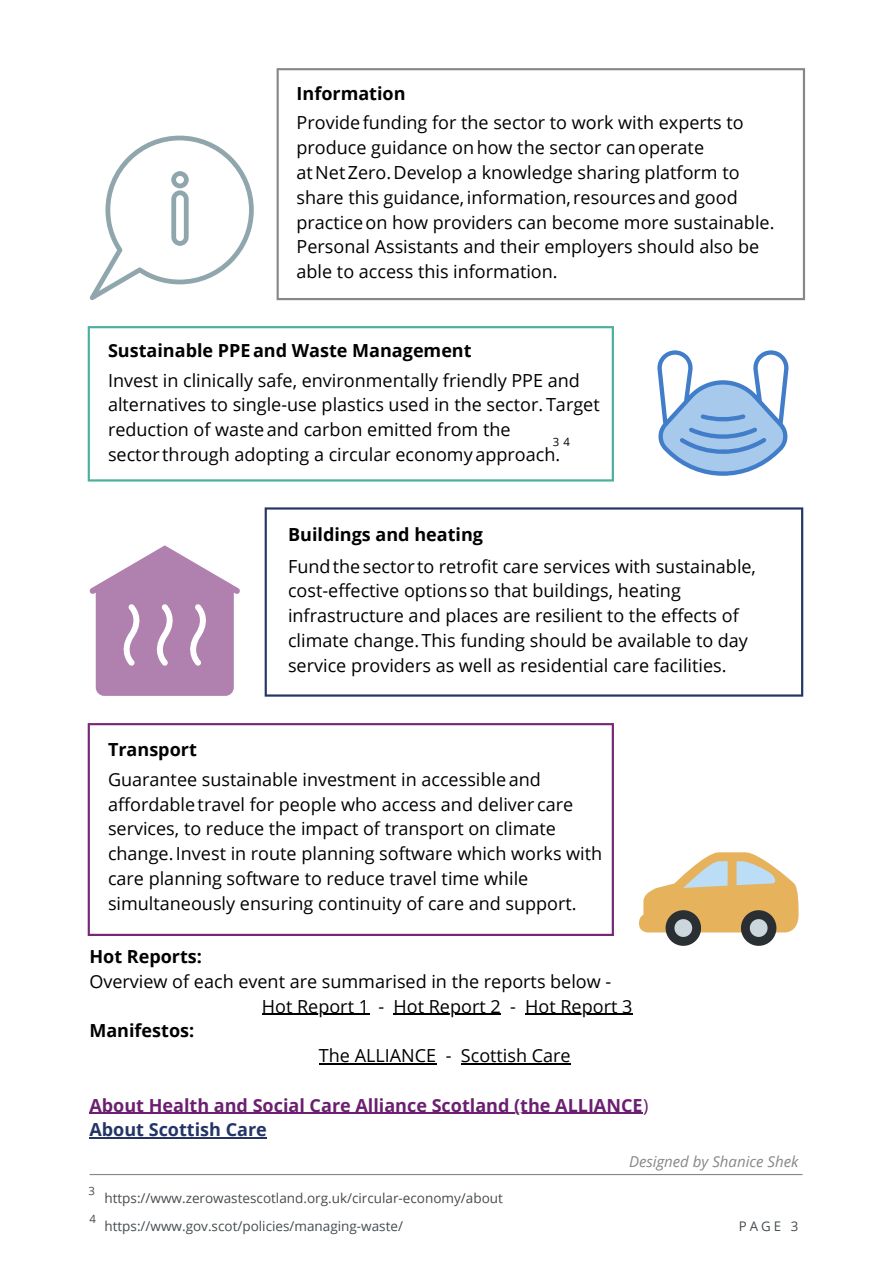
<style>
.page{position:relative;width:894px;height:1264px;background:#fff}
.page>*{position:absolute;margin:0;border:0;box-sizing:border-box;transform-origin:0 0}
.t1{font:18px/24.8px "Open Sans";color:#000}
.t2{font:700 18px "Open Sans";color:#000}
.t3{font:700 18px/24.8px "Open Sans";color:#6c1f71}
.t4{font:italic 15px "Open Sans";color:#878787}
.t5{font:13.5px "Open Sans";color:#464c50}
.t6{font:13.2px "Open Sans";color:#464c50}
.t7{font:11.4px "Open Sans";color:#000}
.t8{font:11.4px "Open Sans";color:#464c50}
.s1{font-weight:400}
.s2{color:#233566}
</style>
<div class="page">
<svg style="left:88px;top:326px;width:525px;height:155px"></svg>
<svg style="left:89px;top:545px;width:151px;height:151px"></svg>
<svg style="left:88px;top:723px;width:525px;height:213px"></svg>
<svg style="left:639px;top:852px;width:159px;height:93px"></svg>
<svg style="left:276px;top:68px;width:528px;height:232px"></svg>
<svg style="left:90px;top:136px;width:164px;height:164px"></svg>
<svg style="left:657px;top:350px;width:132px;height:126px"></svg>
<svg style="left:264px;top:507px;width:539px;height:189px"></svg>
<hr style="left:262px;top:1013px;width:107px;height:1px;background:#000">
<hr style="left:393px;top:1013px;width:107px;height:1px;background:#000">
<hr style="left:525px;top:1013px;width:107px;height:1px;background:#000">
<hr style="left:319px;top:1063px;width:117px;height:1px;background:#000">
<hr style="left:460px;top:1063px;width:110px;height:1px;background:#000">
<hr style="left:89px;top:1112px;width:554px;height:1px;background:#6c1f71">
<hr style="left:89px;top:1137px;width:178px;height:1px;background:#233566">
<hr style="left:90px;top:1173px;width:712px;height:2px;background:#878787">
<p class="t2" style="left:296px;top:81px;width:110px">Information</p>
<p class="t1" style="left:296px;top:110px;width:479px">Providefunding for the sector to work with experts to produce guidance onhow the sector canoperate atNetZero.Develop a knowledge sharing platform to share this guidance, information, resourcesand good practiceon how providers can become more sustainable.<br>Personal Assistants and their employers should also be able to access this information.</p>
<p class="t2" style="left:108px;top:338px;width:365px">Sustainable PPEand Waste Management</p>
<p class="t1" style="left:108px;top:367px;width:493px">Invest in clinically safe, environmentally friendly PPE and alternatives to single-use plastics used in the sector. Target reduction of wasteand carbon emitted from the<br>sector through adopting a circular economy approach.</p>
<p class="t7" style="left:552px;top:433px;width:19px">3 4</p>
<p class="t2" style="left:288px;top:522px;width:196px">Buildings and heating</p>
<p class="t2" style="left:108px;top:737px;width:90px">Transport</p>
<p class="t1" style="left:288px;top:553px;width:469px">Fundthesector to retrofit care services with sustainable, cost-effective options so that buildings, heating infrastructure and places are resilient to the effects of climate change.This funding should be available to day service providers as well as residential care facilities.</p>
<p class="t1" style="left:108px;top:766px;width:495px">Guarantee sustainable investment in accessible and affordabletravel for people who access and deliver care services, to reduce the impact of transport on climate change.Invest in route planning software which works with care planning software to reduce travel time while simultaneously ensuring continuity of care and support.</p>
<p class="t2" style="left:89px;top:943px;width:114px">Hot Reports:</p>
<p class="t1" style="left:89px;top:968px;width:523px">Overview of each event are summarised in the reports below -</p>
<p class="t1" style="left:262px;top:993px;width:372px">Hot Report 1 - Hot Report 2 - Hot Report 3</p>
<p class="t2" style="left:89px;top:1018px;width:106px">Manifestos:</p>
<p class="t1" style="left:319px;top:1042px;width:253px">The ALLIANCE - Scottish Care</p>
<p class="t3" style="left:89px;top:1092px;width:560px">About Health and Social Care Alliance Scotland (the ALLIANCE<span class="s1">)<br></span><span class="s2">About Scottish Care</span></p>
<p class="t8" style="left:89px;top:1183px;width:8px">3</p>
<p class="t8" style="left:89px;top:1211px;width:8px">4</p>
<p class="t5" style="left:104px;top:1188px;width:400px">https://www.zerowastescotland.org.uk/circular-economy/about</p>
<p class="t5" style="left:104px;top:1216px;width:300px">https://www.gov.scot/policies/managing-waste/</p>
<p class="t4" style="left:629px;top:1150px;width:171px">Designed by Shanice Shek</p>
<p class="t6" style="left:738px;top:1216px;width:61px">PAGE 3</p>
</div>
